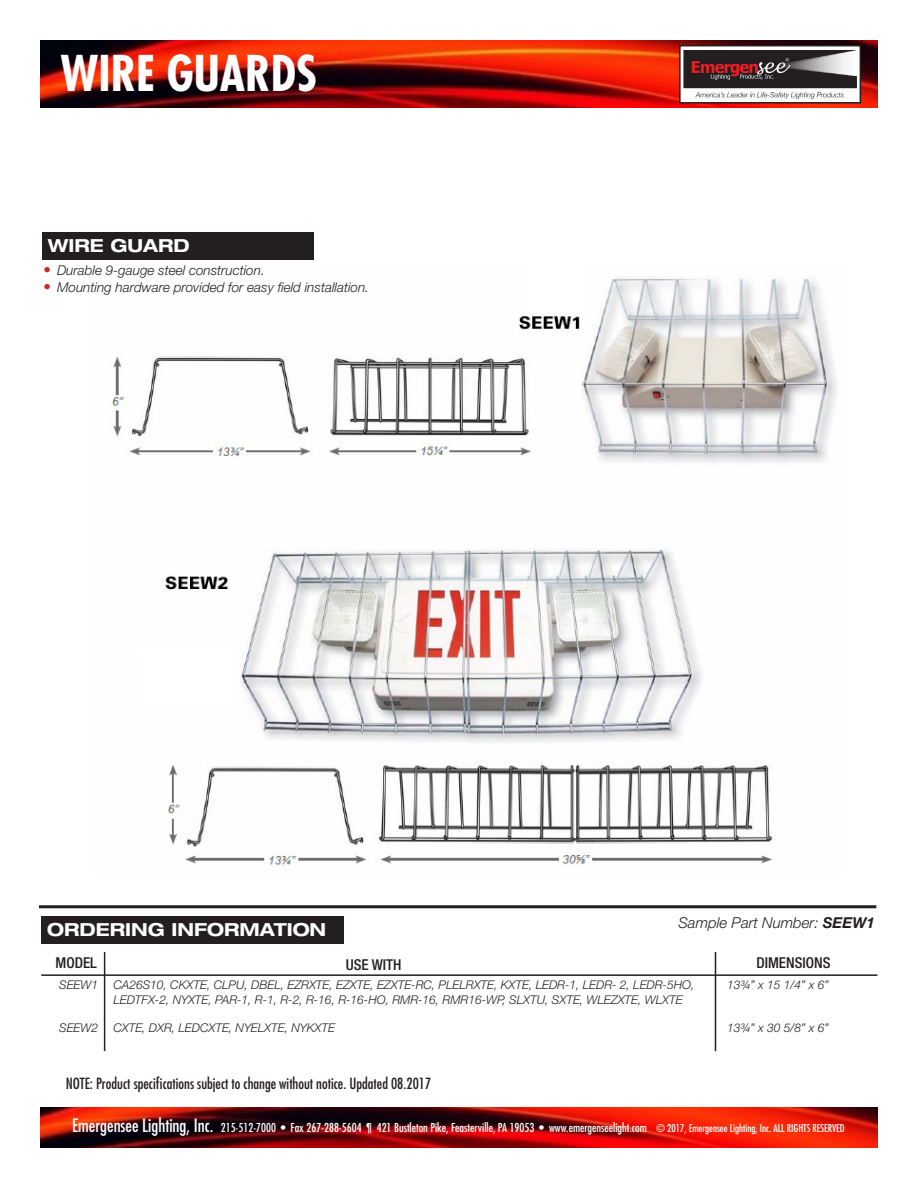
<style>
.page{position:relative;width:918px;height:1188px;background:#fff}
.page>*{position:absolute;margin:0;border:0;box-sizing:border-box;transform-origin:0 0}
.t1{font:700 condensed 48px "Futura Std";color:#fff}
.t2{font:700 expanded 18px "Helvetica Neue LT Std";color:#fff}
.t3{font:condensed 15px "Futura Std";color:#231f20}
.t4{font:italic 300 15px "Helvetica Neue LT Std";color:#231f20}
.t5{font:500 condensed 15px "Helvetica Neue LT Std";color:#231f20}
.t6{font:italic 300 13.5px "Helvetica Neue LT Std";color:#231f20}
.t7{font:italic 300 12px/14.4px "Helvetica Neue LT Std";color:#231f20}
.t8{font:condensed 12px "Futura Std";color:#fff}
.s1{font-size:15px;color:#d1232a}
.s2{font-weight:700}
.s3{color:#fff}
.s4{font-size:18px}
.s5{font-size:10.5px}
</style>
<div class="page">
<img style="left:109px;top:277px;width:728px;height:590px">
<img style="left:40px;top:40px;width:838px;height:68px">
<img style="left:40px;top:1107px;width:838px;height:41px">
<div style="left:680px;top:46px;width:180px;height:57px;background:#fff"></div>
<div style="left:679px;top:45px;width:182px;height:59px;border:2px solid #231f20"></div>
<img style="left:684px;top:50px;width:173px;height:49px">
<hr style="left:39px;top:905px;width:837px;height:3px;background:#231f20">
<div style="left:41px;top:917px;width:303px;height:27px;background:#231f20"></div>
<div style="left:42px;top:232px;width:272px;height:28px;background:#231f20"></div>
<hr style="left:41px;top:974px;width:836px;height:2px;background:#231f20">
<hr style="left:104px;top:952px;width:1px;height:99px;background:#231f20">
<hr style="left:715px;top:952px;width:1px;height:99px;background:#231f20">
<h1 class="t1" style="left:60px;top:43px;width:258px">WIRE GUARDS</h1>
<h2 class="t2" style="left:48px;top:234px;width:143px">WIRE GUARD</h2>
<p class="t6" style="left:44px;top:262px;width:223px"><span class="s1">•</span> Durable 9-gauge steel construction.</p>
<p class="t6" style="left:44px;top:279px;width:327px"><span class="s1">•</span> Mounting hardware provided for easy field installation.</p>
<h2 class="t2" style="left:47px;top:918px;width:281px">ORDERING INFORMATION</h2>
<p class="t4" style="left:678px;top:913px;width:198px">Sample Part Number: <span class="s2">SEEW1</span></p>
<p class="t5" style="left:56px;top:953px;width:43px">MODEL</p>
<p class="t5" style="left:346px;top:956px;width:57px">USE WITH</p>
<p class="t5" style="left:756px;top:954px;width:76px">DIMENSIONS</p>
<p class="t7" style="left:59px;top:977px;width:40px">SEEW1</p>
<p class="t7" style="left:59px;top:1021px;width:40px">SEEW2</p>
<p class="t7" style="left:727px;top:977px;width:103px">13¾” x 15 1/4” x 6”</p>
<p class="t7" style="left:727px;top:1021px;width:103px">13¾” x 30 5/8” x 6”</p>
<p class="t7" style="left:113px;top:978px;width:583px">CA26S10, CKXTE, CLPU, DBEL, EZRXTE, EZXTE, EZXTE-RC, PLELRXTE, KXTE, LEDR-1, LEDR- 2, LEDR-5HO,<br>LEDTFX-2, NYXTE, PAR-1, R-1, R-2, R-16, R-16-HO, RMR-16, RMR16-WP, SLXTU, SXTE, WLEZXTE, WLXTE</p>
<p class="t7" style="left:113px;top:1021px;width:223px">CXTE, DXR, LEDCXTE, NYELXTE, NYKXTE</p>
<p class="t3" style="left:60px;top:1075px;width:372px"><span class="s3">E</span>NOTE: Product specifications subject to change without notice. Updated 08.2017</p>
<p class="t8" style="left:72px;top:1121px;width:774px"><span class="s4">Emergensee Lighting, Inc.</span> 215-512-7000 • Fax 267-288-5604 ¶ 421 Bustleton Pike, Feasterville, PA 19053 • www.emergenseelight.com <span class="s5">© 2017, Emergensee Lighting, Inc. ALL RIGHTS RESERVED</span></p>
</div>
